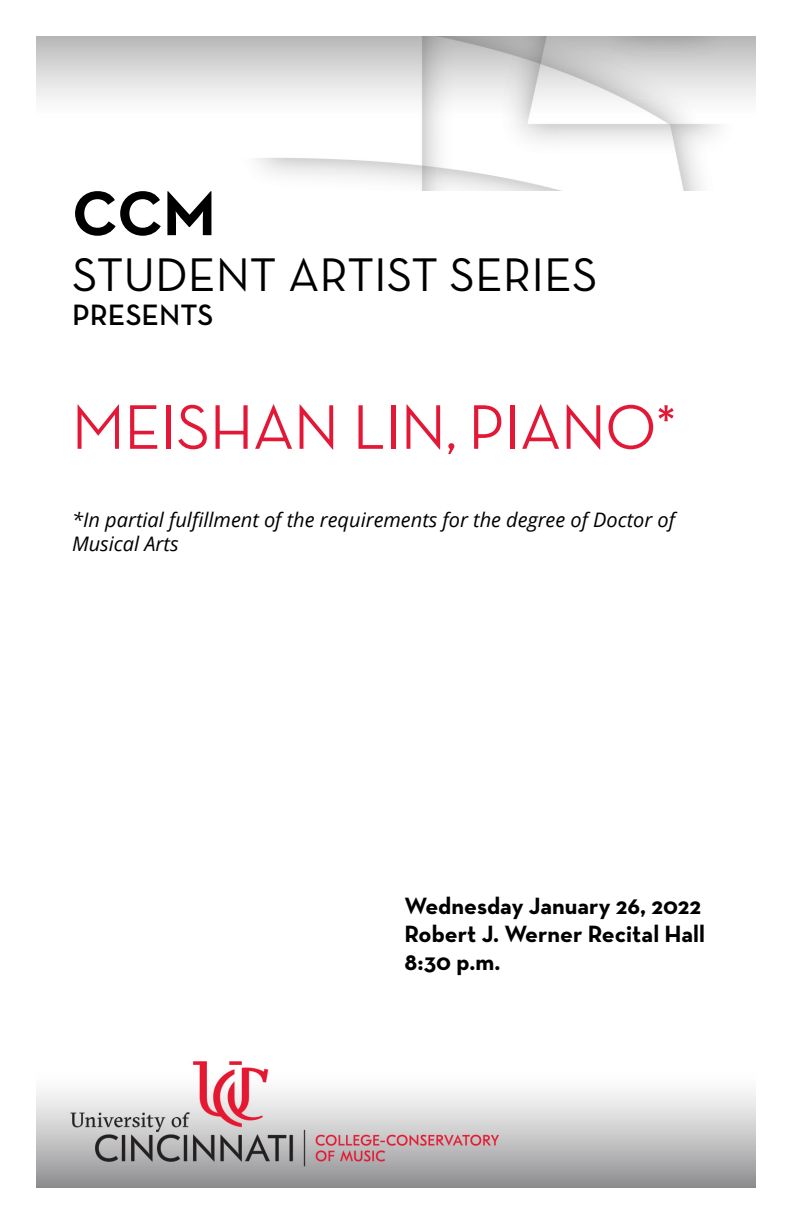
<style>
.page{position:relative;width:792px;height:1224px;background:#fff}
.page>*{position:absolute;margin:0;border:0;box-sizing:border-box;transform-origin:0 0}
.Concert_Title{font:500 64px "Neutra Disp";color:#e31837}
.Page_Intro{font:700 64px "Neutra Text";color:#000}
.Page_Intro-2{font:48px "Neutra Text";color:#000}
.Page_Intro-3{font:600 30px "Neutra Text";color:#000}
.Date_Venue_Time{font:700 24px "Neutra Text";color:#000}
.Concert_Title-2{font:italic 20px/24px "Open Sans";color:#000}
</style>
<div class="page">
<img style="left:36px;top:36px;width:720px;height:154px">
<img style="left:36px;top:1061px;width:720px;height:127px">
<h1 class="Page_Intro" style="left:72px;top:173px;width:145px">CCM</h1>
<h1 class="Page_Intro-2" style="left:72px;top:246px;width:527px">STUDENT ARTIST SERIES</h1>
<h1 class="Page_Intro-3" style="left:72px;top:297px;width:143px">PRESENTS</h1>
<h1 class="Concert_Title" style="left:72px;top:392px;width:607px">MEISHAN LIN, PIANO*</h1>
<h1 class="Concert_Title-2" style="left:72px;top:507px;width:605px">*In partial fulfillment of the requirements for the degree of Doctor of<br>Musical Arts</h1>
<h3 class="Date_Venue_Time" style="left:405px;top:891px;width:298px">Wednesday January 26, 2022</h3>
<h3 class="Date_Venue_Time" style="left:405px;top:919px;width:302px">Robert J. Werner Recital Hall</h3>
<h3 class="Date_Venue_Time" style="left:405px;top:947px;width:97px">8:30 p.m.</h3>
</div>
